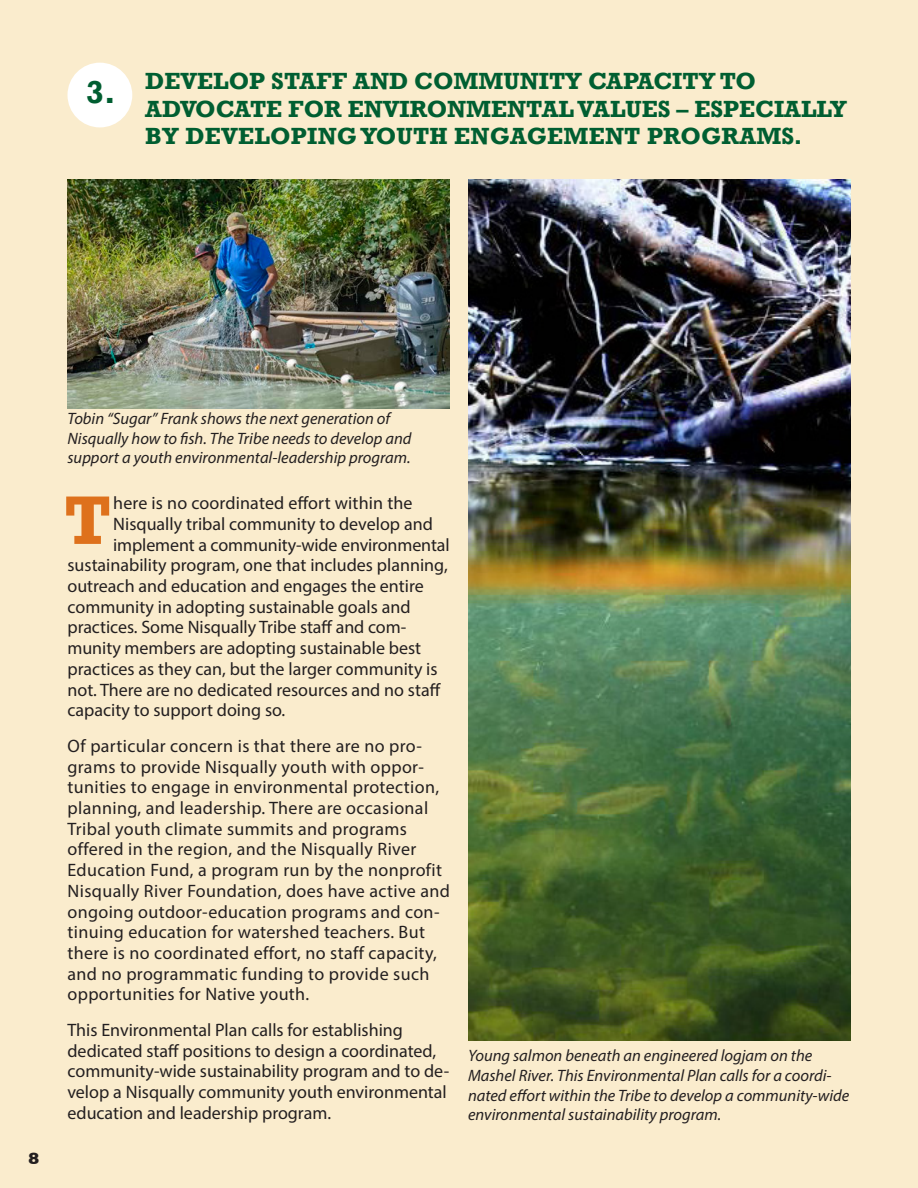
<style>
.page{position:relative;width:918px;height:1188px;background:#fff}
.page>*{position:absolute;margin:0;border:0;box-sizing:border-box;transform-origin:0 0}
.NO_CHILD_HEADLINES_14_14__03{font:700 69.75px "Rockwell";color:#de711c}
.t1{font:700 32.4px "Rockwell";color:#005e31}
.t2{font:700 24px/27.6px "Rockwell";color:#005e31}
.t3{font:18px/20.7px "Myriad Pro";color:#231f20}
.t4{font:18px/20.7px "Myriad Pro";letter-spacing:.02em;color:#231f20}
.AVENIR_TEXT{font:italic 16.5px/19.8px "Myriad Pro";color:#231f20}
.AVENIR_TEXT-2{font:800 16.5px "Rockwell";color:#231f20}
</style>
<div class="page">
<div style="left:0;top:0;width:917px;height:1188px;background:#faeccd"></div>
<div style="left:67px;top:63px;width:65px;height:64px;background:#fff;border-radius:50%"></div>
<img style="left:468px;top:179px;width:382px;height:861px">
<img style="left:68px;top:179px;width:382px;height:229px">
<p class="t1" style="left:86px;top:73px;width:31px">3.</p>
<p class="t2" style="left:145px;top:67px;width:703px">DEVELOP STAFF AND COMMUNITY CAPACITY TO<br>ADVOCATE FOR ENVIRONMENTAL VALUES – ESPECIALLY<br>BY DEVELOPING YOUTH ENGAGEMENT PROGRAMS.</p>
<p class="AVENIR_TEXT-2" style="left:28px;top:1149px;width:13px">8</p>
<p class="AVENIR_TEXT" style="left:68px;top:408px;width:346px">Tobin “Sugar” Frank shows the next generation of<br>Nisqually how to fish. The Tribe needs to develop and support a youth environmental-leadership program.</p>
<p class="NO_CHILD_HEADLINES_14_14__03" style="left:64px;top:478px;width:49px">T</p>
<p class="t3" style="left:113px;top:493px;width:301px">here is no coordinated effort within the</p>
<p class="t3" style="left:113px;top:513px;width:321px">Nisqually tribal community to develop and</p>
<p class="t3" style="left:113px;top:534px;width:338px">implement a community-wide environmental</p>
<p class="t3" style="left:68px;top:555px;width:382px">sustainability program, one that includes planning,</p>
<p class="t3" style="left:68px;top:575px;width:358px">outreach and education and engages the entire</p>
<p class="t3" style="left:68px;top:596px;width:345px">community in adopting sustainable goals and</p>
<p class="t3" style="left:68px;top:617px;width:340px">practices. Some Nisqually Tribe staff and com-</p>
<p class="t3" style="left:68px;top:637px;width:355px">munity members are adopting sustainable best</p>
<p class="t3" style="left:68px;top:658px;width:372px">practices as they can, but the larger community is</p>
<p class="t3" style="left:68px;top:679px;width:375px">not. There are no dedicated resources and no staff</p>
<p class="t3" style="left:68px;top:700px;width:219px">capacity to support doing so.</p>
<p class="t4" style="left:67px;top:735px;width:384px">Of particular concern is that there are no pro&shy;grams to provide Nisqually youth with oppor&shy;tunities to engage in environmental protection, planning, and leadership. There are occasional Tribal youth climate summits and programs offered in the region, and the Nisqually River Education Fund, a program run by the nonprofit Nisqually River Foundation, does have active and ongoing outdoor-education programs and con&shy;tinuing education for watershed teachers. But there is no coordinated effort, no staff capacity, and no programmatic funding to provide such opportunities for Native youth.</p>
<p class="t3" style="left:67px;top:1019px;width:383px">This Environmental Plan calls for establishing dedicated staff positions to design a coordinated, community-wide sustainability program and to de&shy;velop a Nisqually community youth environmental education and leadership program.</p>
<p class="AVENIR_TEXT" style="left:468px;top:1045px;width:383px">Young salmon beneath an engineered logjam on the Mashel River. This Environmental Plan calls for a coordi&shy;nated effort within the Tribe to develop a community-wide environmental sustainability program.</p>
</div>
